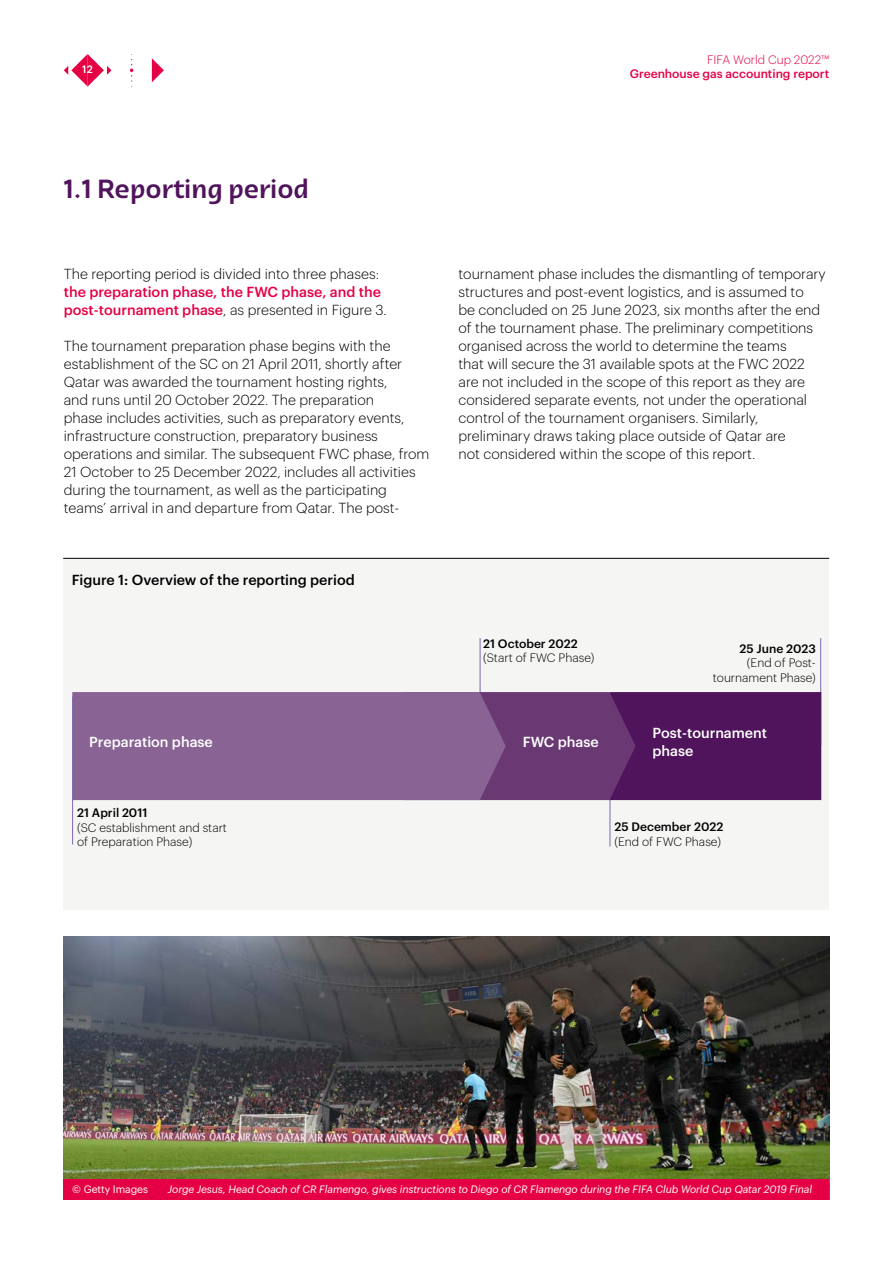
<style>
.page{position:relative;width:893px;height:1263px;background:#fff}
.page>*{position:absolute;margin:0;border:0;box-sizing:border-box;transform-origin:0 0}
.t1{font:500 27px "Qatar 2022";color:#50145c}
.t2{font:300 14.25px/18px "Graphik";color:#000}
.t3{font:500 14.25px/18px "Graphik";color:#e50045}
.t4{font:500 14.25px/18px "Graphik";color:#fff}
.t5{font:500 14.25px "Graphik";color:#000}
.t6{font:300 12px/14.4px "Graphik";color:#000;text-align:right}
.t7{font:500 12px "Graphik";color:#000}
.t8{font:500 12px "Graphik";color:#e50045}
.t9{font:300 12px "Graphik";color:#e50045}
.t10{font:italic 10.5px "Graphik";letter-spacing:-.01em;color:#fff}
.t11{font:10.5px "Graphik";letter-spacing:-.01em;color:#fff}
.t12{font:500 10.5px "Graphik";color:#fff}
.s1{font-weight:300;color:#000}
</style>
<div class="page">
<svg style="left:64px;top:54px;width:47px;height:33px"></svg>
<svg style="left:130px;top:54px;width:4px;height:33px"></svg>
<svg style="left:152px;top:58px;width:12px;height:24px"></svg>
<img style="left:64px;top:936px;width:765px;height:243px">
<div style="left:64px;top:1179px;width:765px;height:20px;background:#e50045"></div>
<div style="left:64px;top:558px;width:765px;height:351px;background:#f5f5f4"></div>
<hr style="left:820px;top:638px;width:1px;height:108px;background:#8168ab">
<hr style="left:63px;top:558px;width:766px;height:1px;background:#000">
<hr style="left:610px;top:712px;width:1px;height:134px;background:#8168ab">
<hr style="left:480px;top:638px;width:1px;height:108px;background:#8168ab">
<svg style="left:506px;top:692px;width:315px;height:108px;background:#592164"></svg>
<div style="left:72px;top:692px;width:434px;height:108px;background:#886393"></div>
<hr style="left:72px;top:697px;width:1px;height:147px;background:#8168ab">
<p class="t12" style="left:82px;top:61px;width:12px">12</p>
<p class="t9" style="left:707px;top:51px;width:124px">FIFA World Cup 2022™</p>
<p class="t8" style="left:630px;top:65px;width:201px">Greenhouse gas accounting report</p>
<h1 class="t1" style="left:64px;top:173px;width:247px">1.1 Reporting period</h1>
<p class="t2" style="left:64px;top:264px;width:317px">The reporting period is divided into three phases:</p>
<p class="t3" style="left:64px;top:282px;width:324px">the preparation phase, the FWC phase, and the post-tournament phase<span class="s1">, as presented in Figure 3.</span></p>
<p class="t2" style="left:64px;top:336px;width:367px">The tournament preparation phase begins with the establishment of the SC on 21 April 2011, shortly after Qatar was awarded the tournament hosting rights,<br>and runs until 20 October 2022. The preparation<br>phase includes activities, such as preparatory events, infrastructure construction, preparatory business operations and similar. The subsequent FWC phase, from 21 October to 25 December 2022, includes all activities during the tournament, as well as the participating teams’ arrival in and departure from Qatar. The post-</p>
<p class="t5" style="left:72px;top:569px;width:285px">Figure 1: Overview of the reporting period</p>
<p class="t2" style="left:458px;top:264px;width:369px">tournament phase includes the dismantling of temporary structures and post-event logistics, and is assumed to<br>be concluded on 25 June 2023, six months after the end of the tournament phase. The preliminary competitions organised across the world to determine the teams<br>that will secure the 31 available spots at the FWC 2022 are not included in the scope of this report as they are considered separate events, not under the operational control of the tournament organisers. Similarly, preliminary draws taking place outside of Qatar are<br>not considered within the scope of this report.</p>
<p class="t7" style="left:483px;top:634px;width:96px">21 October 2022</p>
<p class="t6" style="left:483px;top:650px;width:113px">(Start of FWC Phase)</p>
<p class="t7" style="left:739px;top:639px;width:78px">25 June 2023</p>
<p class="t6" style="left:713px;top:655px;width:104px">(End of Post&shy;tournament Phase)</p>
<p class="t4" style="left:89px;top:732px;width:125px">Preparation phase</p>
<p class="t4" style="left:523px;top:732px;width:78px">FWC phase</p>
<p class="t4" style="left:653px;top:723px;width:116px">Post-tournament phase</p>
<p class="t7" style="left:77px;top:804px;width:72px">21 April 2011</p>
<p class="t6" style="left:77px;top:819px;width:151px;text-align:left">(SC establishment and start of Preparation Phase)</p>
<p class="t7" style="left:614px;top:818px;width:110px">25 December 2022</p>
<p class="t6" style="left:614px;top:833px;width:108px">(End of FWC Phase)</p>
<p class="t11" style="left:72px;top:1182px;width:77px">© Getty Images</p>
<p class="t10" style="left:168px;top:1182px;width:646px">Jorge Jesus, Head Coach of CR Flamengo, gives instructions to Diego of CR Flamengo during the FIFA Club World Cup Qatar 2019 Final</p>
</div>
